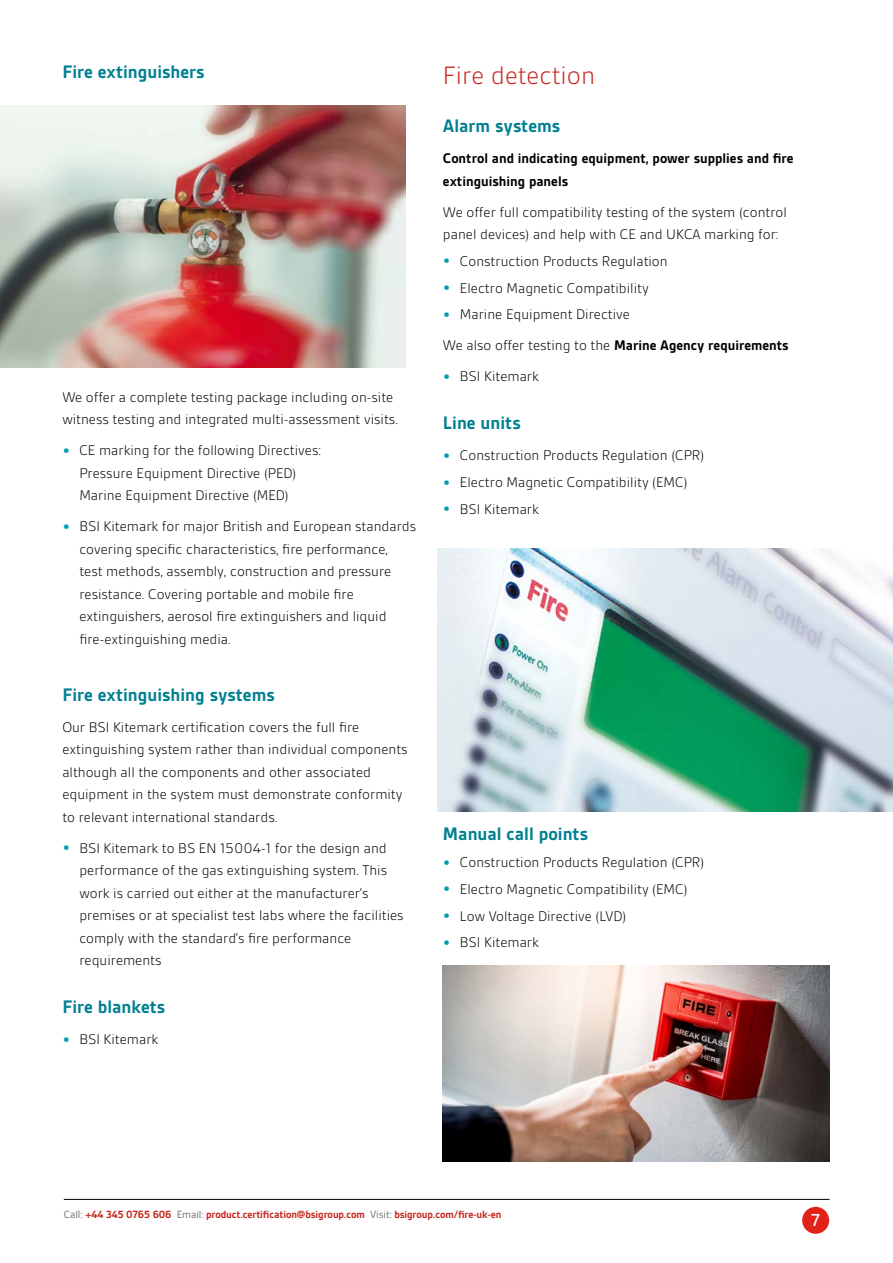
<style>
.page{position:relative;width:893px;height:1263px;background:#fff}
.page>*{position:absolute;margin:0;border:0;box-sizing:border-box;transform-origin:0 0}
.t1{font:300 27px "BSI Gesta";color:#c6271e}
.t2{font:700 19.5px "BSI Gesta";color:#008091}
.t3{font:500 18.75px "BSI Gesta";color:#fff}
.t4{font:300 15px/22.5px "BSI Gesta";color:#000}
.t5{font:700 15px/22.5px "BSI Gesta";color:#000}
.t6{font:700 11.25px "BSI Gesta";letter-spacing:-.01em;color:#c6271e}
.s1{font-weight:700;font-size:19.5px;color:#009db2}
.s2{font-weight:700}
.s3{font-weight:400;color:#707172}
</style>
<div class="page">
<img style="left:0;top:105px;width:405px;height:263px">
<img style="left:437px;top:549px;width:456px;height:262px">
<hr style="left:64px;top:1199px;width:765px;height:1px;background:#000">
<div style="left:802px;top:1207px;width:27px;height:27px;background:#e32119;border-radius:50%"></div>
<img style="left:443px;top:965px;width:386px;height:197px">
<h2 class="t2" style="left:62px;top:62px;width:144px">Fire extinguishers</h2>
<p class="t4" style="left:62px;top:386px;width:337px">We offer a complete testing package including on-site witness testing and integrated multi-assessment visits.</p>
<p class="t4" style="left:79px;top:439px;width:243px;text-indent:-17px"><span class="s1">•</span> CE marking for the following Directives:<br>Pressure Equipment Directive (PED)<br>Marine Equipment Directive (MED)</p>
<p class="t4" style="left:79px;top:515px;width:338px;text-indent:-17px"><span class="s1">•</span> BSI Kitemark for major British and European standards covering specific characteristics, fire performance,<br>test methods, assembly, construction and pressure resistance. Covering portable and mobile fire extinguishers, aerosol fire extinguishers and liquid fire-extinguishing media.</p>
<h2 class="t2" style="left:62px;top:684px;width:214px">Fire extinguishing systems</h2>
<p class="t4" style="left:62px;top:715px;width:347px">Our BSI Kitemark certification covers the full fire extinguishing system rather than individual components although all the components and other associated equipment in the system must demonstrate conformity to relevant international standards.</p>
<p class="t4" style="left:79px;top:836px;width:326px;text-indent:-17px"><span class="s1">•</span> BSI Kitemark to BS EN 15004-1 for the design and performance of the gas extinguishing system. This work is carried out either at the manufacturer’s premises or at specialist test labs where the facilities comply with the standard’s fire performance requirements</p>
<h2 class="t2" style="left:62px;top:997px;width:104px">Fire blankets</h2>
<p class="t4" style="left:62px;top:1028px;width:97px"><span class="s1">•</span> BSI Kitemark</p>
<h1 class="t1" style="left:443px;top:61px;width:154px">Fire detection</h1>
<h2 class="t2" style="left:443px;top:116px;width:119px">Alarm systems</h2>
<p class="t5" style="left:443px;top:147px;width:352px">Control and indicating equipment, power supplies and fire extinguishing panels</p>
<p class="t4" style="left:443px;top:201px;width:345px">We offer full compatibility testing of the system (control panel devices) and help with CE and UKCA marking for:</p>
<p class="t4" style="left:443px;top:250px;width:226px"><span class="s1">•</span> Construction Products Regulation</p>
<p class="t4" style="left:443px;top:277px;width:207px"><span class="s1">•</span> Electro Magnetic Compatibility</p>
<p class="t4" style="left:443px;top:299px;width:347px;line-height:31px"><span class="s1">•</span> Marine Equipment Directive<br>We also offer testing to the <span class="s2">Marine Agency requirements</span></p>
<p class="t4" style="left:443px;top:365px;width:97px"><span class="s1">•</span> BSI Kitemark</p>
<h2 class="t2" style="left:443px;top:413px;width:79px">Line units</h2>
<p class="t4" style="left:443px;top:444px;width:263px"><span class="s1">•</span> Construction Products Regulation (CPR)</p>
<p class="t4" style="left:443px;top:471px;width:246px"><span class="s1">•</span> Electro Magnetic Compatibility (EMC)</p>
<p class="t4" style="left:443px;top:498px;width:97px"><span class="s1">•</span> BSI Kitemark</p>
<h2 class="t2" style="left:443px;top:824px;width:147px">Manual call points</h2>
<p class="t4" style="left:443px;top:851px;width:263px"><span class="s1">•</span> Construction Products Regulation (CPR)</p>
<p class="t4" style="left:443px;top:878px;width:246px"><span class="s1">•</span> Electro Magnetic Compatibility (EMC)</p>
<p class="t4" style="left:443px;top:905px;width:185px"><span class="s1">•</span> Low Voltage Directive (LVD)</p>
<p class="t4" style="left:443px;top:931px;width:97px"><span class="s1">•</span> BSI Kitemark</p>
<p class="t6" style="left:64px;top:1209px;width:439px"><span class="s3">Call:</span> +44 345 0765 606 <span class="s3">Email:</span> product.certification@bsigroup.com <span class="s3">Visit:</span> bsigroup.com/fire-uk-en</p>
<p class="t3" style="left:811px;top:1211px;width:11px">7</p>
</div>
